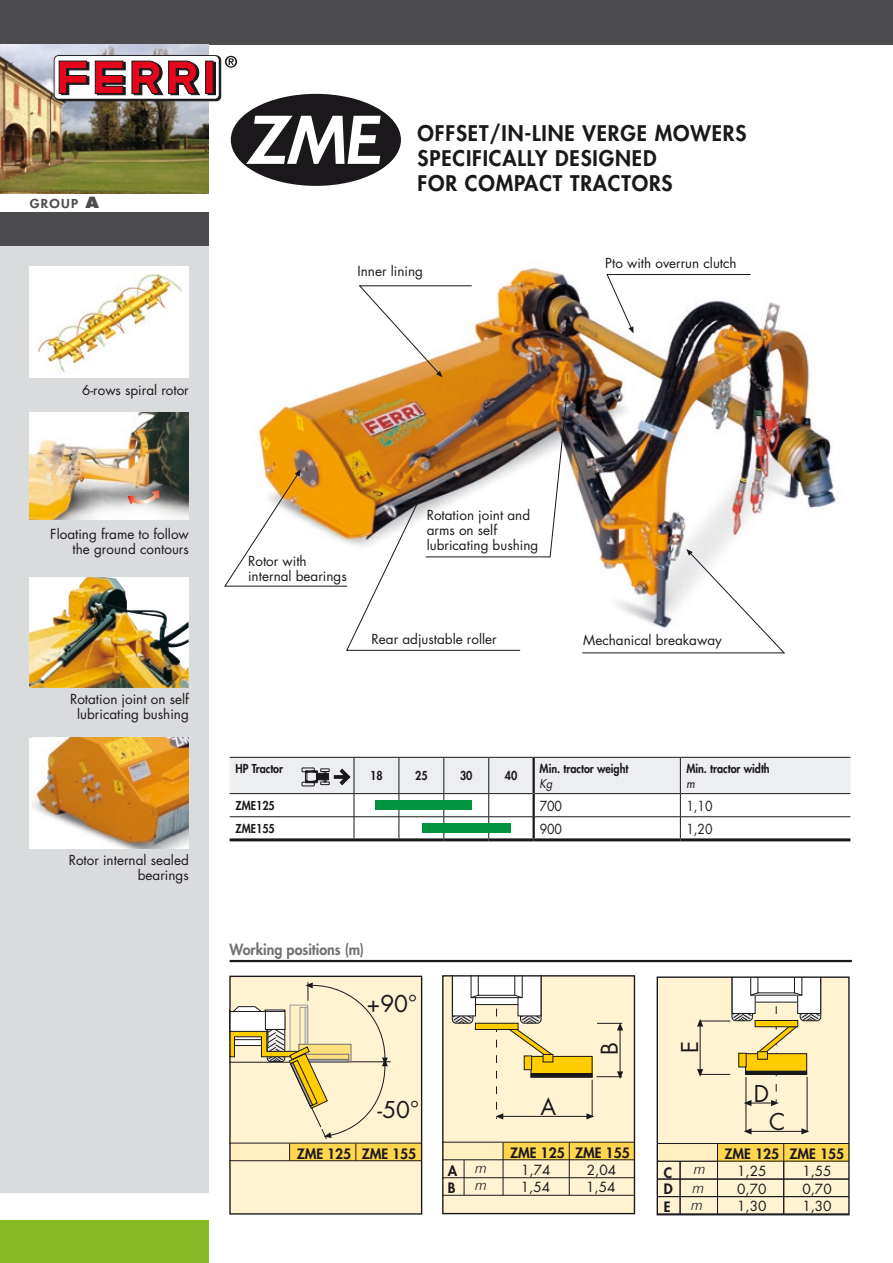
<style>
.page{position:relative;width:893px;height:1263px;background:#fff}
.page>*{position:absolute;margin:0;border:0;box-sizing:border-box;transform-origin:0 0}
.t1{font:22.5px "Futura Std";color:#1b181c}
.t2{font:800 21px/25.2px "Futura Std";letter-spacing:.04em;color:#1b181c}
.t3{font:800 15px "Futura Std";color:#707173;scale:.95 1}
.t4{font:800 13.95px "Futura Std";color:#1b181c}
.t5{font:13.65px "Futura Std";color:#1b181c}
.t6{font:italic 300 13.65px/16.6px "Helvetica Neue";color:#1b181c}
.t7{font:13.5px/15px "Futura Std";color:#1b181c;text-align:right}
.t8{font:13.5px "Futura Std";color:#1b181c;scale:.9 1}
.t9{font:800 12px "Futura Std";color:#1b181c;scale:.9 1}
.t10{font:800 12px "Futura Std";letter-spacing:.1em;color:#4c4c4e;scale:1.1 1}
.t11{font:italic 12px "Futura Std";color:#1b181c;scale:.9 1}
.t12{font:italic 500 12px "Futura Std";color:#1b181c;scale:.9 1}
.s1{font-size:15px}
</style>
<div class="page">
<div style="left:0;top:0;width:893px;height:45px;background:#4c4c4e"></div>
<div style="left:0;top:213px;width:208px;height:34px;background:#4c4c4e"></div>
<div style="left:0;top:247px;width:208px;height:946px;background:#dadbdc"></div>
<hr style="left:230px;top:960px;width:622px;height:2px;background:#1b181c">
<img style="left:29px;top:266px;width:160px;height:111px">
<img style="left:29px;top:413px;width:160px;height:107px">
<img style="left:29px;top:577px;width:160px;height:111px">
<div style="left:29px;top:738px;width:160px;height:111px;background:#fff"></div>
<img style="left:33px;top:738px;width:156px;height:111px">
<svg style="left:128px;top:490px;width:31px;height:14px"></svg>
<div style="left:0;top:1220px;width:208px;height:43px;background:#86ba26"></div>
<div style="left:231px;top:94px;width:170px;height:92px;background:#1b181c;border-radius:50%"></div>
<svg style="left:246px;top:116px;width:135px;height:48px"></svg>
<img style="left:0;top:45px;width:208px;height:148px">
<img style="left:328px;top:268px;width:508px;height:281px">
<svg style="left:358px;top:285px;width:114px;height:92px"></svg>
<svg style="left:606px;top:274px;width:145px;height:59px"></svg>
<svg style="left:582px;top:549px;width:203px;height:105px"></svg>
<img style="left:224px;top:394px;width:345px;height:257px">
<hr style="left:230px;top:838px;width:124px;height:3px;background:#1b181c">
<hr style="left:354px;top:838px;width:45px;height:3px;background:#1b181c">
<hr style="left:399px;top:838px;width:45px;height:3px;background:#1b181c">
<hr style="left:444px;top:838px;width:45px;height:3px;background:#1b181c">
<hr style="left:489px;top:838px;width:45px;height:3px;background:#1b181c">
<hr style="left:534px;top:838px;width:146px;height:3px;background:#1b181c">
<hr style="left:680px;top:838px;width:170px;height:3px;background:#1b181c">
<svg style="left:230px;top:757px;width:620px;height:81px"></svg>
<div style="left:230px;top:976px;width:192px;height:238px;background:#fff3d2"></div>
<hr style="left:291px;top:1061px;width:100px;height:1px;background:#1b181c">
<div style="left:290px;top:1143px;width:131px;height:18px;background:#ffd64f"></div>
<hr style="left:230px;top:1160px;width:191px;height:1px;background:#1b181c">
<svg style="left:231px;top:982px;width:157px;height:179px"></svg>
<hr style="left:230px;top:1143px;width:191px;height:1px;background:#1b181c">
<div style="left:229px;top:976px;width:193px;height:238px;border:1px solid #1b181c"></div>
<div style="left:443px;top:976px;width:191px;height:237px;background:#fff3d2"></div>
<div style="left:531px;top:1056px;width:61px;height:21px;background:#ffcd00"></div>
<div style="left:531px;top:1056px;width:61px;height:21px;border:1px solid #1b181c"></div>
<div style="left:531px;top:1073px;width:61px;height:4px;border:1px solid #1b181c"></div>
<hr style="left:592px;top:1080px;width:1px;height:37px;background:#1b181c">
<svg style="left:452px;top:977px;width:102px;height:142px"></svg>
<svg style="left:586px;top:1113px;width:8px;height:6px"></svg>
<hr style="left:503px;top:1116px;width:84px;height:1px;background:#1b181c">
<svg style="left:597px;top:1023px;width:26px;height:7px"></svg>
<svg style="left:596px;top:1071px;width:27px;height:8px"></svg>
<hr style="left:620px;top:1030px;width:1px;height:42px;background:#1b181c">
<div style="left:443px;top:1142px;width:60px;height:18px;background:#ffefc1"></div>
<div style="left:503px;top:1142px;width:131px;height:18px;background:#ffd64f"></div>
<hr style="left:443px;top:1177px;width:191px;height:1px;background:#1b181c">
<hr style="left:443px;top:1195px;width:191px;height:1px;background:#1b181c">
<hr style="left:443px;top:1159px;width:191px;height:1px;background:#1b181c">
<hr style="left:464px;top:1160px;width:1px;height:35px;background:#1b181c">
<hr style="left:503px;top:1143px;width:1px;height:52px;background:#1b181c">
<hr style="left:569px;top:1143px;width:1px;height:52px;background:#1b181c">
<hr style="left:443px;top:1142px;width:191px;height:1px;background:#1b181c">
<div style="left:442px;top:975px;width:193px;height:239px;border:1px solid #1b181c"></div>
<div style="left:657px;top:977px;width:192px;height:238px;background:#fff3d2"></div>
<hr style="left:746px;top:1077px;width:1px;height:55px;background:#1b181c">
<hr style="left:807px;top:1077px;width:1px;height:55px;background:#1b181c">
<svg style="left:732px;top:978px;width:89px;height:128px"></svg>
<svg style="left:744px;top:1128px;width:7px;height:6px"></svg>
<svg style="left:801px;top:1128px;width:8px;height:6px"></svg>
<hr style="left:751px;top:1131px;width:51px;height:1px;background:#1b181c">
<div style="left:739px;top:1053px;width:7px;height:14px;background:#ffcd00"></div>
<hr style="left:700px;top:1021px;width:30px;height:1px;background:#1b181c">
<hr style="left:699px;top:1074px;width:31px;height:1px;background:#1b181c">
<svg style="left:697px;top:1019px;width:6px;height:7px"></svg>
<svg style="left:697px;top:1069px;width:6px;height:8px"></svg>
<hr style="left:700px;top:1026px;width:1px;height:43px;background:#1b181c">
<div style="left:659px;top:1144px;width:58px;height:17px;background:#ffefc1"></div>
<div style="left:717px;top:1144px;width:132px;height:17px;background:#ffd64f"></div>
<hr style="left:658px;top:1179px;width:191px;height:1px;background:#1b181c">
<hr style="left:658px;top:1196px;width:191px;height:1px;background:#1b181c">
<hr style="left:658px;top:1161px;width:191px;height:1px;background:#1b181c">
<hr style="left:680px;top:1161px;width:1px;height:52px;background:#1b181c">
<hr style="left:717px;top:1144px;width:1px;height:69px;background:#1b181c">
<hr style="left:783px;top:1144px;width:1px;height:69px;background:#1b181c">
<hr style="left:658px;top:1143px;width:191px;height:1px;background:#1b181c">
<div style="left:657px;top:976px;width:193px;height:239px;border:1px solid #1b181c"></div>
<svg style="left:54px;top:55px;width:183px;height:48px"></svg>
<p class="t10" style="left:30px;top:196px;width:65px">GROUP <span class="s1">A</span></p>
<p class="t7" style="left:82px;top:383px;width:108px">6-rows spiral rotor</p>
<h2 class="t2" style="left:418px;top:121px;width:330px">OFFSET/IN-LINE VERGE MOWERS<br>SPECIFICALLY DESIGNED<br>FOR COMPACT TRACTORS</h2>
<p class="t7" style="left:358px;top:263px;width:67px">Inner lining</p>
<p class="t7" style="left:605px;top:255px;width:133px">Pto with overrun clutch</p>
<p class="t7" style="left:50px;top:527px;width:140px">Floating frame to follow the ground contours</p>
<p class="t7" style="left:70px;top:691px;width:120px;text-align:center">Rotation joint on self lubricating bushing</p>
<p class="t7" style="left:69px;top:852px;width:122px">Rotor internal sealed bearings</p>
<p class="t7" style="left:248px;top:554px;width:100px;text-align:left">Rotor with internal bearings</p>
<p class="t7" style="left:427px;top:507px;width:113px;text-align:left">Rotation joint and arms on self lubricating bushing</p>
<p class="t7" style="left:372px;top:632px;width:127px">Rear adjustable roller</p>
<p class="t7" style="left:583px;top:632px;width:140px">Mechanical breakaway</p>
<p class="t9" style="left:236px;top:761px;width:54px">HP Tractor</p>
<p class="t9" style="left:370px;top:768px;width:15px">18</p>
<p class="t9" style="left:415px;top:768px;width:15px">25</p>
<p class="t9" style="left:460px;top:768px;width:15px">30</p>
<p class="t9" style="left:505px;top:768px;width:15px">40</p>
<p class="t9" style="left:540px;top:761px;width:100px">Min. tractor weight</p>
<p class="t11" style="left:540px;top:775px;width:16px">Kg</p>
<p class="t9" style="left:686px;top:761px;width:94px">Min. tractor width</p>
<p class="t12" style="left:686px;top:776px;width:11px">m</p>
<p class="t9" style="left:236px;top:797px;width:45px">ZME125</p>
<p class="t8" style="left:540px;top:797px;width:26px">700</p>
<p class="t8" style="left:686px;top:797px;width:31px">1,10</p>
<p class="t9" style="left:236px;top:821px;width:45px">ZME155</p>
<p class="t8" style="left:540px;top:820px;width:26px">900</p>
<p class="t8" style="left:686px;top:820px;width:31px">1,20</p>
<p class="t3" style="left:230px;top:940px;width:143px">Working positions (m)</p>
<h1 class="t1" style="left:366px;top:989px;width:52px">+90°</h1>
<h1 class="t1" style="left:378px;top:1096px;width:43px">-50°</h1>
<p class="t4" style="left:297px;top:1145px;width:121px">ZME 125 ZME 155</p>
<h1 class="t1" style="left:540px;top:1093px;width:17px">A</h1>
<h1 class="t1" style="left:595px;top:1055px;width:14px;rotate:-90deg">B</h1>
<p class="t4" style="left:510px;top:1144px;width:121px">ZME 125 ZME 155</p>
<p class="t5" style="left:587px;top:1161px;width:31px">2,04</p>
<p class="t5" style="left:521px;top:1179px;width:31px">1,54</p>
<p class="t5" style="left:586px;top:1179px;width:31px">1,54</p>
<p class="t4" style="left:448px;top:1162px;width:11px">A</p>
<p class="t5" style="left:521px;top:1161px;width:31px">1,74</p>
<p class="t6" style="left:476px;top:1159px;width:13px">m m</p>
<p class="t4" style="left:448px;top:1179px;width:9px">B</p>
<h1 class="t1" style="left:675px;top:1053px;width:14px;rotate:-90deg">E</h1>
<h1 class="t1" style="left:754px;top:1079px;width:17px">D</h1>
<h1 class="t1" style="left:769px;top:1108px;width:18px">C</h1>
<p class="t4" style="left:664px;top:1164px;width:10px">C</p>
<p class="t4" style="left:724px;top:1145px;width:121px">ZME 125 ZME 155</p>
<p class="t5" style="left:802px;top:1162px;width:31px">1,55</p>
<p class="t6" style="left:694px;top:1160px;width:13px">m</p>
<p class="t5" style="left:737px;top:1162px;width:31px">1,25</p>
<p class="t4" style="left:664px;top:1180px;width:11px">D</p>
<p class="t4" style="left:664px;top:1197px;width:8px">E</p>
<p class="t6" style="left:692px;top:1178px;width:14px;line-height:17.2px">m m</p>
<p class="t5" style="left:737px;top:1180px;width:31px">0,70</p>
<p class="t5" style="left:802px;top:1180px;width:31px">0,70</p>
<p class="t5" style="left:737px;top:1197px;width:31px">1,30</p>
<p class="t5" style="left:802px;top:1197px;width:31px">1,30</p>
</div>
